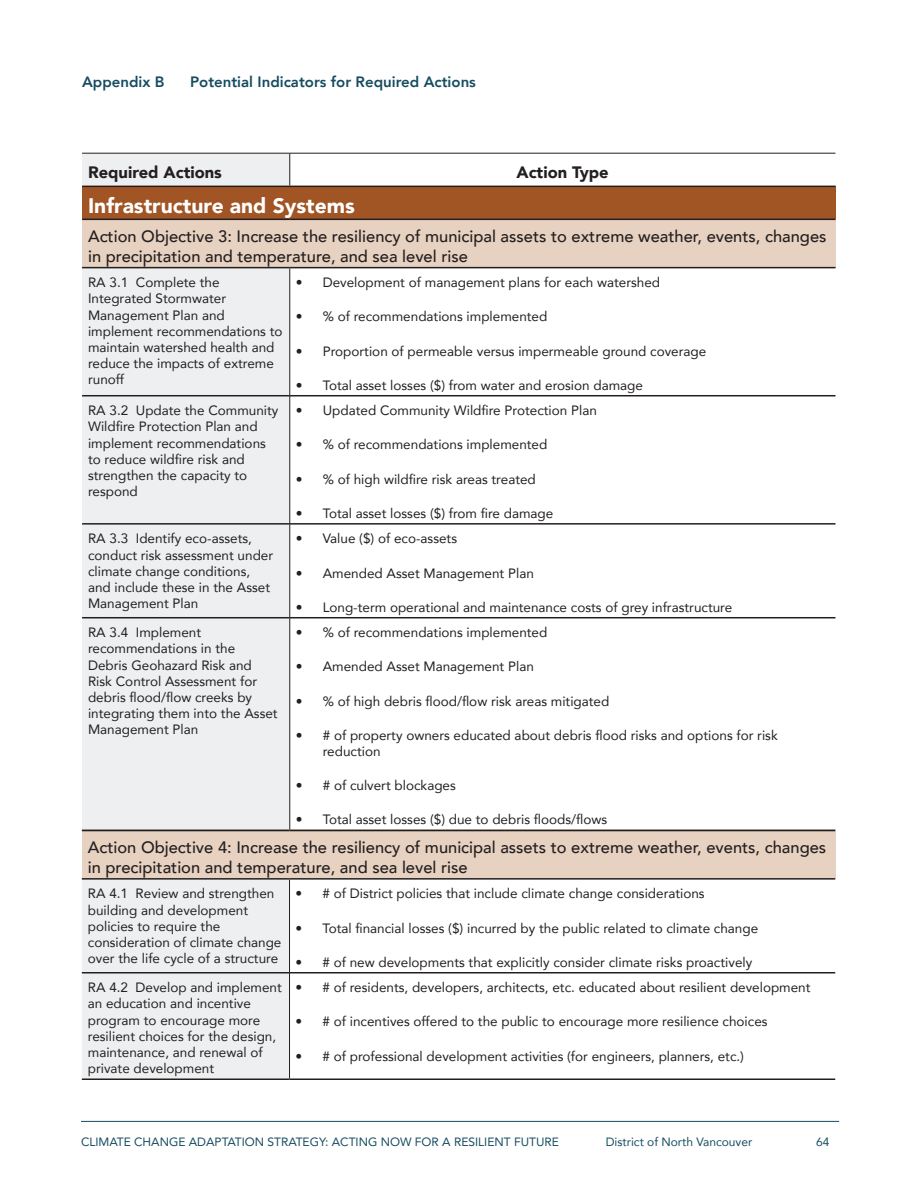
<style>
.page{position:relative;width:918px;height:1188px;background:#fff}
.page>*{position:absolute;margin:0;border:0;box-sizing:border-box;transform-origin:0 0}
.t1{font:900 21px "Avenir";color:#fff}
.t2{font:500 16.5px/19.8px "Avenir";color:#231f20}
.t3{font:900 16.5px "Avenir";color:#231f20}
.t4{font:800 15px "Avenir";color:#164c60}
.t5{font:13.5px/16.2px "Avenir";color:#231f20}
.t6{font:12px "Avenir";color:#164c60}
</style>
<div class="page">
<hr style="left:81px;top:1121px;width:758px;height:1px;background:#164c60">
<div style="left:82px;top:154px;width:208px;height:676px;background:#edeff1"></div>
<svg style="left:291px;top:185px;width:545px;height:645px"></svg>
<div style="left:82px;top:186px;width:754px;height:33px;background:#a15424"></div>
<div style="left:82px;top:219px;width:754px;height:49px;background:#e7d1c0"></div>
<hr style="left:82px;top:186px;width:208px;height:1px;background:#231f20">
<hr style="left:290px;top:186px;width:546px;height:1px;background:#231f20">
<hr style="left:82px;top:219px;width:208px;height:1px;background:#231f20">
<hr style="left:290px;top:219px;width:546px;height:1px;background:#231f20">
<hr style="left:82px;top:267px;width:208px;height:1px;background:#231f20">
<hr style="left:290px;top:267px;width:546px;height:1px;background:#231f20">
<hr style="left:82px;top:395px;width:208px;height:1px;background:#231f20">
<hr style="left:290px;top:395px;width:546px;height:1px;background:#231f20">
<hr style="left:82px;top:523px;width:208px;height:2px;background:#231f20">
<hr style="left:290px;top:523px;width:546px;height:2px;background:#231f20">
<hr style="left:82px;top:617px;width:208px;height:1px;background:#231f20">
<hr style="left:290px;top:617px;width:546px;height:1px;background:#231f20">
<hr style="left:290px;top:830px;width:546px;height:1px;background:#231f20">
<hr style="left:290px;top:153px;width:1px;height:33px;background:#231f20">
<hr style="left:82px;top:153px;width:208px;height:1px;background:#231f20">
<hr style="left:290px;top:153px;width:546px;height:1px;background:#231f20">
<hr style="left:290px;top:268px;width:1px;height:128px;background:#231f20">
<hr style="left:290px;top:396px;width:1px;height:128px;background:#231f20">
<hr style="left:290px;top:524px;width:1px;height:94px;background:#231f20">
<hr style="left:290px;top:618px;width:1px;height:212px;background:#231f20">
<div style="left:82px;top:831px;width:753px;height:48px;background:#e7d1c0"></div>
<div style="left:82px;top:880px;width:207px;height:198px;background:#edeff1"></div>
<hr style="left:82px;top:830px;width:208px;height:1px;background:#231f20">
<hr style="left:82px;top:878px;width:208px;height:2px;background:#231f20">
<hr style="left:290px;top:878px;width:545px;height:2px;background:#231f20">
<hr style="left:82px;top:972px;width:207px;height:2px;background:#231f20">
<hr style="left:290px;top:972px;width:545px;height:2px;background:#231f20">
<hr style="left:82px;top:1078px;width:208px;height:2px;background:#231f20">
<hr style="left:290px;top:1078px;width:545px;height:2px;background:#231f20">
<hr style="left:289px;top:880px;width:1px;height:93px;background:#231f20">
<hr style="left:289px;top:973px;width:1px;height:105px;background:#231f20">
<p class="t4" style="left:82px;top:68px;width:84px">Appendix B</p>
<p class="t4" style="left:190px;top:68px;width:287px">Potential Indicators for Required Actions</p>
<p class="t3" style="left:88px;top:158px;width:135px">Required Actions</p>
<p class="t3" style="left:516px;top:158px;width:94px">Action Type</p>
<h1 class="t1" style="left:88px;top:188px;width:268px">Infrastructure and Systems</h1>
<p class="t2" style="left:88px;top:225px;width:740px">Action Objective 3: Increase the resiliency of municipal assets to extreme weather, events, changes in precipitation and temperature, and sea level rise</p>
<p class="t5" style="left:88px;top:274px;width:196px">RA 3.1 Complete the<br>Integrated Stormwater<br>Management Plan and implement recommendations to maintain watershed health and reduce the impacts of extreme runoff</p>
<p class="t5" style="left:296px;top:274px;width:366px">• Development of management plans for each watershed</p>
<p class="t5" style="left:296px;top:308px;width:253px">• % of recommendations implemented</p>
<p class="t5" style="left:296px;top:342px;width:412px">• Proportion of permeable versus impermeable ground coverage</p>
<p class="t5" style="left:296px;top:377px;width:349px">• Total asset losses ($) from water and erosion damage</p>
<p class="t5" style="left:88px;top:402px;width:192px">RA 3.2 Update the Community<br>Wildfire Protection Plan and implement recommendations to reduce wildfire risk and strengthen the capacity to respond</p>
<p class="t5" style="left:296px;top:402px;width:303px">• Updated Community Wildfire Protection Plan</p>
<p class="t5" style="left:296px;top:436px;width:253px">• % of recommendations implemented</p>
<p class="t5" style="left:296px;top:470px;width:242px">• % of high wildfire risk areas treated</p>
<p class="t5" style="left:296px;top:505px;width:259px">• Total asset losses ($) from fire damage</p>
<p class="t5" style="left:88px;top:530px;width:187px">RA 3.3 Identify eco-assets, conduct risk assessment under climate change conditions, and include these in the Asset<br>Management Plan</p>
<p class="t5" style="left:296px;top:530px;width:163px">• Value ($) of eco-assets</p>
<p class="t5" style="left:296px;top:564px;width:240px">• Amended Asset Management Plan</p>
<p class="t5" style="left:296px;top:599px;width:438px">• Long-term operational and maintenance costs of grey infrastructure</p>
<p class="t5" style="left:88px;top:624px;width:191px">RA 3.4 Implement recommendations in the<br>Debris Geohazard Risk and<br>Risk Control Assessment for debris flood/flow creeks by integrating them into the Asset<br>Management Plan</p>
<p class="t5" style="left:296px;top:624px;width:253px">• % of recommendations implemented</p>
<p class="t5" style="left:296px;top:658px;width:240px">• Amended Asset Management Plan</p>
<p class="t5" style="left:296px;top:692px;width:315px">• % of high debris flood/flow risk areas mitigated</p>
<p class="t5" style="left:323px;top:727px;width:457px;text-indent:-27px">• # of property owners educated about debris flood risks and options for risk reduction</p>
<p class="t5" style="left:296px;top:777px;width:162px">• # of culvert blockages</p>
<p class="t5" style="left:296px;top:811px;width:313px">• Total asset losses ($) due to debris floods/flows</p>
<p class="t2" style="left:88px;top:837px;width:740px">Action Objective 4: Increase the resiliency of municipal assets to extreme weather, events, changes in precipitation and temperature, and sea level rise</p>
<p class="t5" style="left:88px;top:885px;width:195px">RA 4.1 Review and strengthen building and development policies to require the consideration of climate change over the life cycle of a structure</p>
<p class="t5" style="left:296px;top:885px;width:411px">• # of District policies that include climate change considerations</p>
<p class="t5" style="left:296px;top:919px;width:464px">• Total financial losses ($) incurred by the public related to climate change</p>
<p class="t5" style="left:296px;top:954px;width:458px">• # of new developments that explicitly consider climate risks proactively</p>
<p class="t5" style="left:88px;top:979px;width:196px">RA 4.2 Develop and implement an education and incentive program to encourage more resilient choices for the design, maintenance, and renewal of private development</p>
<p class="t5" style="left:296px;top:979px;width:517px">• # of residents, developers, architects, etc. educated about resilient development</p>
<p class="t5" style="left:296px;top:1013px;width:474px">• # of incentives offered to the public to encourage more resilience choices</p>
<p class="t5" style="left:296px;top:1047px;width:450px">• # of professional development activities (for engineers, planners, etc.)</p>
<p class="t6" style="left:81px;top:1132px;width:480px">CLIMATE CHANGE ADAPTATION STRATEGY: ACTING NOW FOR A RESILIENT FUTURE</p>
<p class="t6" style="left:606px;top:1132px;width:148px">District of North Vancouver</p>
<p class="t6" style="left:816px;top:1132px;width:15px">64</p>
</div>
